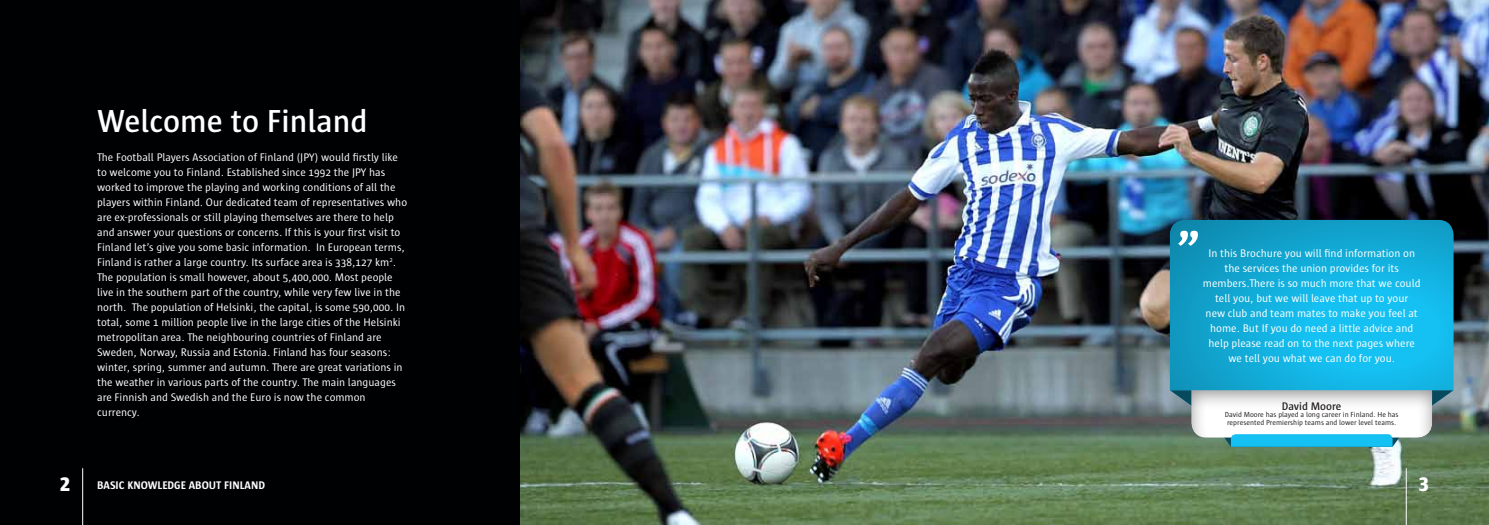
<style>
.page{position:relative;width:1489px;height:525px;background:#fff}
.page>*{position:absolute;margin:0;border:0;box-sizing:border-box;transform-origin:0 0}
.t1{font:600 32.5px "Sun";color:#fff}
.t2{font:11.25px/15px "Sun";color:#fff;text-align:center}
.t3{font:700 11.25px "Sun";color:#fff}
.t4{font:600 11.25px "Sun";color:#231f20}
.t5{font:7.5px/7.5px "Sun";color:#231f20;text-align:center}
</style>
<div class="page">
<img style="left:519px;top:0;width:969px;height:524px">
<svg style="left:1169px;top:390px;width:284px;height:56px"></svg>
<svg style="left:1169px;top:220px;width:284px;height:170px;background:#12acd9"></svg>
<svg style="left:1177px;top:230px;width:20px;height:16px"></svg>
<div style="left:0;top:0;width:519px;height:524px;background:#000103"></div>
<hr style="left:1405px;top:468px;width:1px;height:56px;background:#fff">
<hr style="left:82px;top:468px;width:1px;height:56px;background:#fff">
<svg style="left:1419px;top:477px;width:9px;height:14px"></svg>
<h1 class="t1" style="left:97px;top:103px;width:272px">Welcome to Finland</h1>
<p class="t2" style="left:97px;top:150px;width:311px;text-align:left">The Football Players Association of Finland (JPY) would firstly like to welcome you to Finland. Established since 1992 the JPY has worked to improve the playing and working conditions of all the players within Finland. Our dedicated team of representatives who are ex-professionals or still playing themselves are there to help and answer your questions or concerns. If this is your first visit to Finland let’s give you some basic information. In European terms, Finland is rather a large country. Its surface area is 338,127 km<sup>2</sup>.<br>The population is small however, about 5,400,000. Most people live in the southern part of the country, while very few live in the north. The population of Helsinki, the capital, is some 590,000. In total, some 1 million people live in the large cities of the Helsinki metropolitan area. The neighbouring countries of Finland are Sweden, Norway, Russia and Estonia. Finland has four seasons: winter, spring, summer and autumn. There are great variations in the weather in various parts of the country. The main languages are Finnish and Swedish and the Euro is now the common currency.</p>
<p class="t3" style="left:97px;top:479px;width:169px">BASIC KNOWLEDGE ABOUT FINLAND</p>
<p class="t2" style="left:1202px;top:245px;width:219px">In this Brochure you will find information on the services the union provides for its members.There is so much more that we could tell you, but we will leave that up to your<br>new club and team mates to make you feel at home. But If you do need a little advice and help please read on to the next pages where we tell you what we can do for you.</p>
<p class="t4" style="left:1281px;top:399px;width:61px">David Moore</p>
<p class="t5" style="left:1224px;top:411px;width:175px">David Moore has played a long career in Finland. He has represented Premiership teams and lower level teams.</p>
</div>
